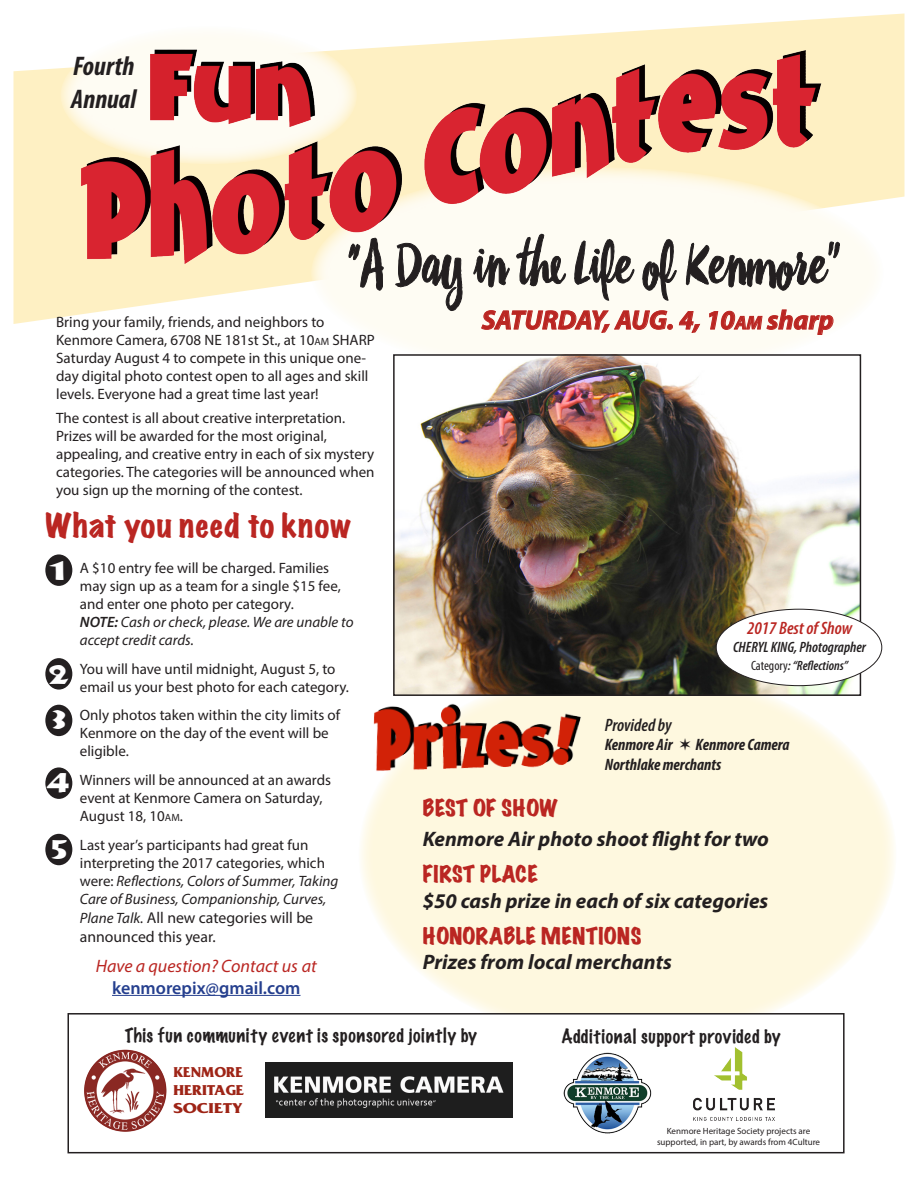
<style>
.page{position:relative;width:918px;height:1188px;background:#fff}
.page>*{position:absolute;margin:0;border:0;box-sizing:border-box;transform-origin:0 0}
.t1{font:60px "Drina";color:#231f20;scale:.88 1}
.t2{font:expanded 30px "Marker Felt";letter-spacing:.04em;color:#ba2622}
.t3{font:italic 700 27px "Myriad Pro";color:#ba2622}
.t4{font:italic 700 condensed 27px "Myriad Pro";color:#231f20}
.t5{font:27px "Indy Wide Normal";color:#fff}
.t6{font:italic 700 21px "Myriad Pro";color:#231f20}
.t7{font:expanded 21px "Marker Felt";letter-spacing:.025em;color:#ba2622}
.t8{font:expanded 21px "Marker Felt";color:#ba2622}
.t9{font:100 18px "Marker Felt";letter-spacing:.04em;color:#231f20}
.t10{font:italic 18px/21.6px "Myriad Pro";color:#ba2622;text-align:center}
.t11{font:italic 600 condensed 18px "Myriad Pro";color:#ba2622}
.t12{font:italic 600 condensed 18px "Myriad Pro";color:#231f20}
.t13{font:italic 700 condensed 16.5px/19.8px "Myriad Pro";color:#231f20}
.t14{font:15.75px/18.9px "Myriad Pro";color:#231f20}
.t15{font:15px/18px "Myriad Pro";color:#231f20}
.t16{font:italic 15px/18px "Myriad Pro";color:#231f20}
.t17{font:italic 600 condensed 15px "Myriad Pro";color:#231f20}
.t18{font:700 15px/18px "Friz Quadrata";color:#9e2416;text-align:justify}
.t19{font:italic 600 condensed 13.5px "Myriad Pro";color:#231f20}
.t20{font:9px/10.8px "Myriad Pro";color:#231f20;text-align:center}
.s1{font-size:18.9px}
.s2{font-size:10.5px}
.s3{font-style:inherit}
.s4{font-weight:600}
.s5{font-style:italic}
.s6{font-style:italic;font-size:15px}
.s7{font-weight:600;font-style:normal;color:#253f8e}
.s8{font-weight:400;font-style:normal}
</style>
<div class="page">
<svg style="left:14px;top:14px;width:890px;height:310px;fill:#fef0c3"></svg>
<div style="left:311px;top:167px;width:572px;height:212px;background:#fefcf3;border-radius:50%"></div>
<div style="left:359px;top:666px;width:537px;height:376px;background:#fef8df;border-radius:50%"></div>
<svg style="left:60px;top:26px;width:297px;height:138px;fill:#fefcf6"></svg>
<svg style="left:360px;top:277px;width:23px;height:14px"></svg>
<svg style="left:395px;top:277px;width:68px;height:34px"></svg>
<svg style="left:477px;top:241px;width:363px;height:94px"></svg>
<hr style="left:112px;top:995px;width:189px;height:1px;background:#253f8e">
<div style="left:68px;top:1014px;width:776px;height:139px;background:#fff"></div>
<div style="left:68px;top:1013px;width:777px;height:140px;border:2px solid #231f20"></div>
<img style="left:266px;top:1062px;width:246px;height:56px">
<img style="left:694px;top:1048px;width:81px;height:72px">
<img style="left:563px;top:1052px;width:89px;height:82px">
<img style="left:76px;top:39px;width:754px;height:238px">
<img style="left:373px;top:696px;width:208px;height:98px">
<img style="left:396px;top:357px;width:462px;height:336px">
<div style="left:393px;top:354px;width:468px;height:342px;border:2px solid #231f20"></div>
<div style="left:716px;top:609px;width:166px;height:77px;background:#fff;border-radius:50%"></div>
<div style="left:45px;top:658px;width:27px;height:32px;background:#231f20;border-radius:50%"></div>
<div style="left:45px;top:705px;width:27px;height:31px;background:#231f20;border-radius:50%"></div>
<div style="left:45px;top:767px;width:27px;height:32px;background:#231f20;border-radius:50%"></div>
<div style="left:45px;top:834px;width:27px;height:31px;background:#231f20;border-radius:50%"></div>
<div style="left:45px;top:554px;width:27px;height:32px;background:#231f20;border-radius:50%"></div>
<img style="left:84px;top:1049px;width:83px;height:83px">
<p class="t4" style="left:73px;top:50px;width:63px">Fourth</p>
<p class="t4" style="left:71px;top:82px;width:67px">Annual</p>
<p class="t1" style="left:348px;top:228px;width:563px">“A Day in the Life of Kenmore”</p>
<p class="t15" style="left:56px;top:312px;width:270px">Bring your family, friends, and neighbors to</p>
<p class="t3" style="left:482px;top:302px;width:354px">SATURDAY, AUG. 4, 10<span class="s1">am</span> sharp</p>
<p class="t15" style="left:56px;top:330px;width:320px">Kenmore Camera, 6708 NE 181st St., at 10<span class="s2">AM</span> <span class="s3">SHARP </span>Saturday August 4 to compete in this unique one&shy;day digital photo contest open to all ages and skill levels. Everyone had a great time last year!</p>
<p class="t15" style="left:56px;top:409px;width:320px">The contest is all about creative interpretation.<br>Prizes will be awarded for the most original, appealing, and creative entry in each of six mystery categories. The categories will be announced when you sign up the morning of the contest.</p>
<p class="t2" style="left:45px;top:502px;width:307px">What you need to know</p>
<p class="t5" style="left:50px;top:551px;width:18px">1</p>
<p class="t15" style="left:80px;top:559px;width:262px">A $10 entry fee will be charged. Families may sign up as a team for a single $15 fee, and enter one photo per category.</p>
<p class="t16" style="left:80px;top:613px;width:275px"><span class="s4">NOTE:</span> Cash or check, please. We are unable to accept credit cards.</p>
<p class="t15" style="left:80px;top:659px;width:271px">You will have until midnight, August 5, to email us your best photo for each category.</p>
<p class="t15" style="left:80px;top:706px;width:262px">Only photos taken within the city limits of<br>Kenmore on the day of the event will be eligible.</p>
<p class="t15" style="left:80px;top:771px;width:253px">Winners will be announced at an awards event at Kenmore Camera on Saturday,<br>August 18, 10<span class="s2">AM</span>.</p>
<p class="t15" style="left:80px;top:836px;width:260px">Last year’s participants had great fun interpreting the 2017 categories, which were: <span class="s5">Reflections, Colors of Summer, Taking Care of Business, Companionship, Curves,</span></p>
<p class="t14" style="left:80px;top:908px;width:235px"><span class="s6">Plane Talk.</span> All new categories will be announced this year.</p>
<p class="t5" style="left:48px;top:654px;width:21px">2</p>
<p class="t5" style="left:51px;top:700px;width:18px">3</p>
<p class="t5" style="left:46px;top:762px;width:26px">4</p>
<p class="t5" style="left:50px;top:829px;width:19px">5</p>
<p class="t10" style="left:96px;top:955px;width:223px">Have a question? Contact us at <span class="s7">kenmorepix@gmail.com</span></p>
<p class="t11" style="left:747px;top:618px;width:107px">2017 Best of Show</p>
<p class="t17" style="left:733px;top:639px;width:135px">CHERYL KING, Photographer</p>
<p class="t19" style="left:751px;top:658px;width:98px"><span class="s8">Category</span>: “Reflections”</p>
<p class="t12" style="left:605px;top:715px;width:68px">Provided by</p>
<p class="t13" style="left:605px;top:735px;width:186px">Kenmore Air ✶ Kenmore Camera<br>Northlake merchants</p>
<p class="t8" style="left:423px;top:791px;width:137px">BEST OF SHOW</p>
<p class="t6" style="left:423px;top:825px;width:348px">Kenmore Air photo shoot flight for two</p>
<p class="t7" style="left:423px;top:858px;width:116px">FIRST PLACE</p>
<p class="t6" style="left:423px;top:887px;width:347px">$50 cash prize in each of six categories</p>
<p class="t7" style="left:423px;top:920px;width:220px">HONORABLE MENTIONS</p>
<p class="t6" style="left:423px;top:949px;width:250px">Prizes from local merchants</p>
<p class="t9" style="left:125px;top:1021px;width:354px">This fun community event is sponsored jointly by</p>
<p class="t9" style="left:562px;top:1021px;width:220px">Additional support provided by</p>
<p class="t18" style="left:173px;top:1064px;width:72px">KENMORE HERITAGE SOCIETY</p>
<p class="t20" style="left:657px;top:1126px;width:165px">Kenmore Heritage Society projects are supported, in part, by awards from 4Culture</p>
</div>
